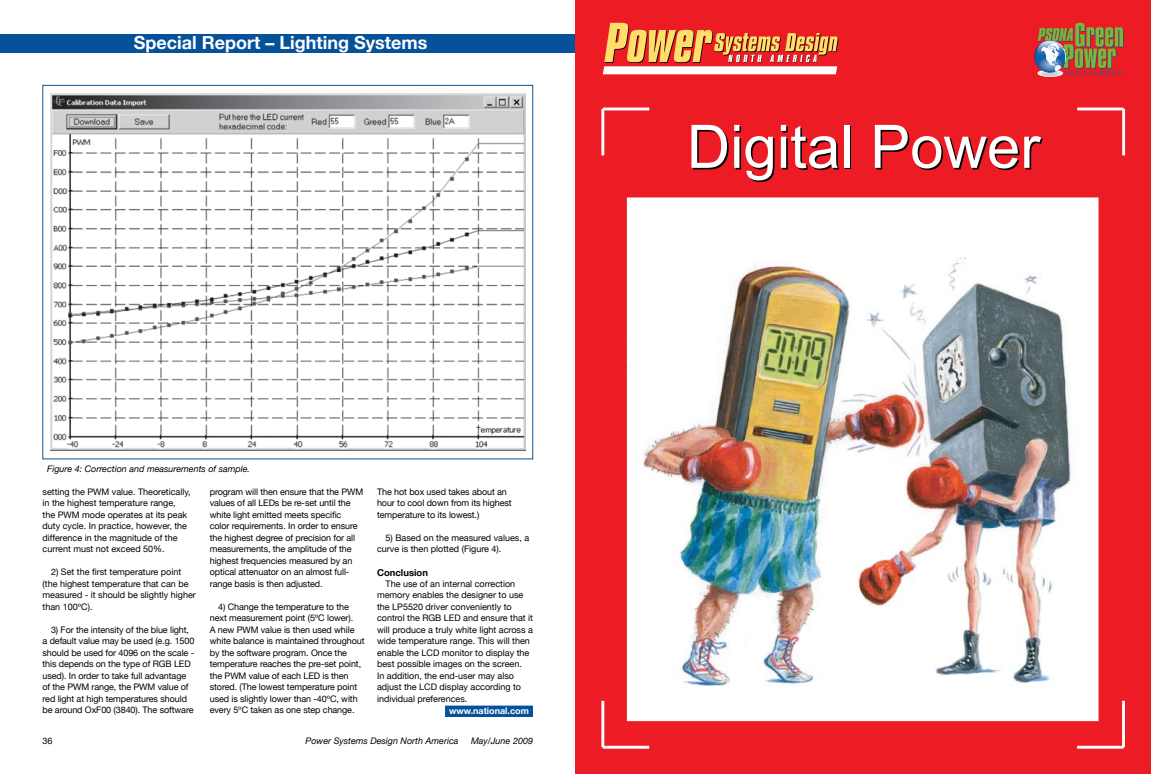
<style>
.page{position:relative;width:1151px;height:774px;background:#fff}
.page>*{position:absolute;margin:0;border:0;box-sizing:border-box;transform-origin:0 0}
.t1{font:60px "Arial";color:#000}
.t2{font:700 18px "Helvetica Neue";color:#fff}
.t3{font:700 9.5px "Helvetica Neue";color:#000}
.t4{font:9px/11.5px "Helvetica Neue";letter-spacing:-.01em;color:#000}
.t5{font:italic 9px "Helvetica Neue";color:#000}
.t6{font:700 9px "Helvetica Neue";color:#fff}
</style>
<div class="page">
<div style="left:0;top:34px;width:575px;height:18px;background:#05529b"></div>
<img style="left:50px;top:94px;width:475px;height:356px">
<div style="left:446px;top:706px;width:86px;height:10px;background:#05529b"></div>
<div style="left:445px;top:705px;width:88px;height:12px;border:1px solid #05529b"></div>
<div style="left:575px;top:0;width:576px;height:774px;background:#ed1b23"></div>
<img style="left:627px;top:197px;width:471px;height:524px">
<hr style="left:603px;top:108px;width:46px;height:2px;background:#fff">
<hr style="left:601px;top:109px;width:3px;height:46px;background:#fff">
<hr style="left:601px;top:701px;width:3px;height:46px;background:#fff">
<hr style="left:603px;top:746px;width:46px;height:3px;background:#fff">
<hr style="left:1077px;top:746px;width:46px;height:3px;background:#fff">
<hr style="left:1122px;top:701px;width:3px;height:46px;background:#fff">
<hr style="left:1122px;top:109px;width:3px;height:46px;background:#fff">
<hr style="left:1077px;top:108px;width:47px;height:2px;background:#fff">
<svg style="left:603px;top:23px;width:235px;height:51px"></svg>
<svg style="left:1037px;top:70px;width:26px;height:7px"></svg>
<svg style="left:1034px;top:23px;width:90px;height:52px"></svg>
<p class="t2" style="left:134px;top:32px;width:295px">Special Report – Lighting Systems</p>
<p class="t5" style="left:47px;top:463px;width:204px">Figure 4: Correction and measurements of sample.</p>
<p class="t4" style="left:43px;top:486px;width:150px">setting the PWM value. Theoretically, in the highest temperature range,<br>the PWM mode operates at its peak duty cycle. In practice, however, the difference in the magnitude of the current must not exceed 50%.</p>
<p class="t4" style="left:43px;top:566px;width:155px;text-indent:8px">2) Set the first temperature point (the highest temperature that can be measured - it should be slightly higher than 100ºC).</p>
<p class="t4" style="left:43px;top:624px;width:153px;text-indent:8px">3) For the intensity of the blue light, a default value may be used (e.g. 1500 should be used for 4096 on the scale - this depends on the type of RGB LED used). In order to take full advantage of the PWM range, the PWM value of red light at high temperatures should be around OxF00 (3840). The software</p>
<p class="t4" style="left:210px;top:486px;width:155px">program will then ensure that the PWM values of all LEDs be re-set until the white light emitted meets specific color requirements. In order to ensure the highest degree of precision for all measurements, the amplitude of the highest frequencies measured by an optical attenuator on an almost full&shy;range basis is then adjusted.</p>
<p class="t4" style="left:210px;top:601px;width:156px;text-indent:8px">4) Change the temperature to the next measurement point (5ºC lower).<br>A new PWM value is then used while white balance is maintained throughout by the software program. Once the temperature reaches the pre-set point, the PWM value of each LED is then stored. (The lowest temperature point used is slightly lower than -40ºC, with every 5ºC taken as one step change.</p>
<p class="t4" style="left:377px;top:486px;width:136px">The hot box used takes about an hour to cool down from its highest temperature to its lowest.)</p>
<p class="t4" style="left:377px;top:532px;width:154px;text-indent:8px">5) Based on the measured values, a curve is then plotted (Figure 4).</p>
<p class="t3" style="left:377px;top:566px;width:53px">Conclusion</p>
<p class="t4" style="left:377px;top:578px;width:157px;text-indent:8px">The use of an internal correction memory enables the designer to use the LP5520 driver conveniently to control the RGB LED and ensure that it will produce a truly white light across a wide temperature range. This will then enable the LCD monitor to display the best possible images on the screen.<br>In addition, the end-user may also adjust the LCD display according to individual preferences.</p>
<p class="t6" style="left:449px;top:705px;width:81px">www.national.com</p>
<p class="t4" style="left:42px;top:735px;width:12px">36</p>
<p class="t5" style="left:306px;top:736px;width:154px">Power Systems Design North America</p>
<p class="t5" style="left:471px;top:736px;width:63px">May/June 2009</p>
<p class="t1" style="left:688px;top:109px;width:355px">Digital Power</p>
</div>
